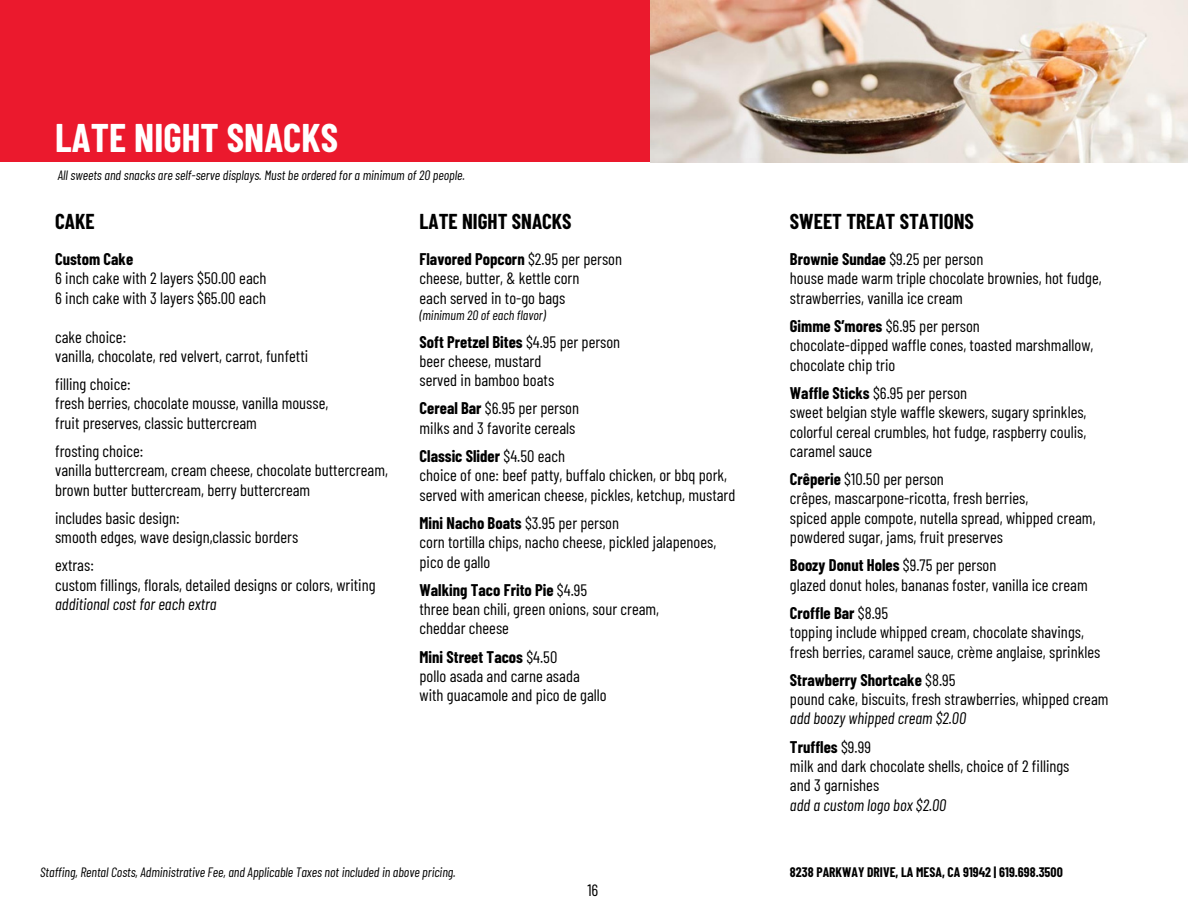
<style>
.page{position:relative;width:1188px;height:918px;background:#fff}
.page>*{position:absolute;margin:0;border:0;box-sizing:border-box;transform-origin:0 0}
.t1{font:700 39px "Barlow Condensed";color:#fff}
.t2{font:700 21px "Barlow Condensed";color:#000}
.t3{font:16.5px/19.4px "Barlow Condensed";color:#000}
.t4{font:700 16.5px/28.2px "Barlow Condensed";color:#000}
.t5{font:italic 13.5px "Barlow Condensed";color:#000}
.t6{font:700 13.5px "Barlow Condensed";color:#000}
.s1{font-weight:700}
.s2{font-style:italic}
.s3{font-weight:400}
</style>
<div class="page">
<div style="left:0;top:0;width:651px;height:162px;background:#eb192d"></div>
<img style="left:651px;top:0;width:537px;height:162px">
<h3 class="t1" style="left:55px;top:113px;width:284px">LATE NIGHT SNACKS</h3>
<h1 class="t5" style="left:58px;top:166px;width:409px">All sweets and snacks are self-serve displays. Must be ordered for a minimum of 20 people.</h1>
<p class="t2" style="left:55px;top:208px;width:41px">CAKE</p>
<p class="t2" style="left:420px;top:208px;width:154px">LATE NIGHT SNACKS</p>
<h2 class="t2" style="left:790px;top:208px;width:186px">SWEET TREAT STATIONS</h2>
<h3 class="t3" style="left:55px;top:249px;width:213px"><span class="s1">Custom Cake<br></span>6 inch cake with 2 layers $50.00 each<br>6 inch cake with 3 layers $65.00 each</h3>
<h3 class="t3" style="left:55px;top:326px;width:255px">cake choice:<br>vanilla, chocolate, red velvert, carrot, funfetti</h3>
<h3 class="t3" style="left:55px;top:374px;width:275px">filling choice:<br>fresh berries, chocolate mousse, vanilla mousse, fruit preserves, classic buttercream</h3>
<h3 class="t3" style="left:55px;top:441px;width:334px">frosting choice:<br>vanilla buttercream, cream cheese, chocolate buttercream, brown butter buttercream, berry buttercream</h3>
<h3 class="t3" style="left:55px;top:508px;width:245px">includes basic design:<br>smooth edges, wave design,classic borders</h3>
<h3 class="t3" style="left:55px;top:555px;width:322px">extras:<br>custom fillings, florals, detailed designs or colors, writing <span class="s2">additional cost for each extra</span></h3>
<h2 class="t3" style="left:420px;top:249px;width:204px"><span class="s1">Flavored Popcorn</span> $2.95 per person cheese, butter, &amp; kettle corn<br>each served in to-go bags</h2>
<h2 class="t5" style="left:420px;top:307px;width:128px">(minimum 20 of each flavor)</h2>
<h3 class="t3" style="left:420px;top:331px;width:202px"><span class="s1">Soft Pretzel Bites</span> $4.95 per person beer cheese, mustard<br>served in bamboo boats</h3>
<h3 class="t3" style="left:420px;top:398px;width:161px"><span class="s1">Cereal Bar</span> $6.95 per person milks and 3 favorite cereals</h3>
<h3 class="t3" style="left:420px;top:446px;width:309px"><span class="s1">Classic Slider</span> $4.50 each<br>choice of one: beef patty, buffalo chicken, or bbq pork,</h3>
<h3 class="t3" style="left:420px;top:480px;width:317px;line-height:28.2px">served with american cheese, pickles, ketchup, mustard<br><span class="s1">Mini Nacho Boats</span> $3.95 per person</h3>
<h3 class="t3" style="left:420px;top:532px;width:298px">corn tortilla chips, nacho cheese, pickled jalapenoes,</h3>
<h3 class="t4" style="left:420px;top:547px;width:169px"><span class="s3">pico de gallo<br></span>Walking Taco Frito Pie <span class="s3">$4.95</span></h3>
<h3 class="t3" style="left:420px;top:599px;width:241px">three bean chili, green onions, sour cream,</h3>
<h3 class="t3" style="left:420px;top:614px;width:139px;line-height:28.2px">cheddar cheese<br><span class="s1">Mini Street Tacos</span> $4.50</h3>
<h3 class="t3" style="left:420px;top:666px;width:162px">pollo asada and carne asada</h3>
<h3 class="t3" style="left:420px;top:685px;width:189px">with guacamole and pico de gallo</h3>
<h2 class="t3" style="left:790px;top:249px;width:313px"><span class="s1">Brownie Sundae</span> $9.25 per person<br>house made warm triple chocolate brownies, hot fudge, strawberries, vanilla ice cream</h2>
<h3 class="t3" style="left:790px;top:316px;width:305px"><span class="s1">Gimme S’mores</span> $6.95 per person<br>chocolate-dipped waffle cones, toasted marshmallow, chocolate chip trio</h3>
<h3 class="t3" style="left:790px;top:383px;width:298px"><span class="s1">Waffle Sticks</span> $6.95 per person<br>sweet belgian style waffle skewers, sugary sprinkles, colorful cereal crumbles, hot fudge, raspberry coulis, caramel sauce</h3>
<h3 class="t3" style="left:790px;top:469px;width:307px"><span class="s1">Crêperie</span> $10.50 per person<br>crêpes, mascarpone-ricotta, fresh berries,<br>spiced apple compote, nutella spread, whipped cream, powdered sugar, jams, fruit preserves</h3>
<h3 class="t3" style="left:790px;top:555px;width:299px"><span class="s1">Boozy Donut Holes</span> $9.75 per person<br>glazed donut holes, bananas foster, vanilla ice cream</h3>
<h3 class="t3" style="left:790px;top:603px;width:312px"><span class="s1">Croffle Bar</span> $8.95<br>topping include whipped cream, chocolate shavings, fresh berries, caramel sauce, crème anglaise, sprinkles</h3>
<h3 class="t3" style="left:790px;top:669px;width:320px"><span class="s1">Strawberry Shortcake</span> $8.95<br>pound cake, biscuits, fresh strawberries, whipped cream <span class="s2">add boozy whipped cream $2.00</span></h3>
<h3 class="t3" style="left:790px;top:736px;width:281px"><span class="s1">Truffles</span> $9.99<br>milk and dark chocolate shells, choice of 2 fillings and 3 garnishes<br><span class="s2">add a custom logo box $2.00</span></h3>
<p class="t5" style="left:40px;top:863px;width:417px">Staffing, Rental Costs, Administrative Fee, and Applicable Taxes not included in above pricing.</p>
<p class="t6" style="left:790px;top:863px;width:274px">8238 PARKWAY DRIVE, LA MESA, CA 91942 | 619.698.3500</p>
<h4 class="t3" style="left:587px;top:880px;width:12px">16</h4>
</div>
